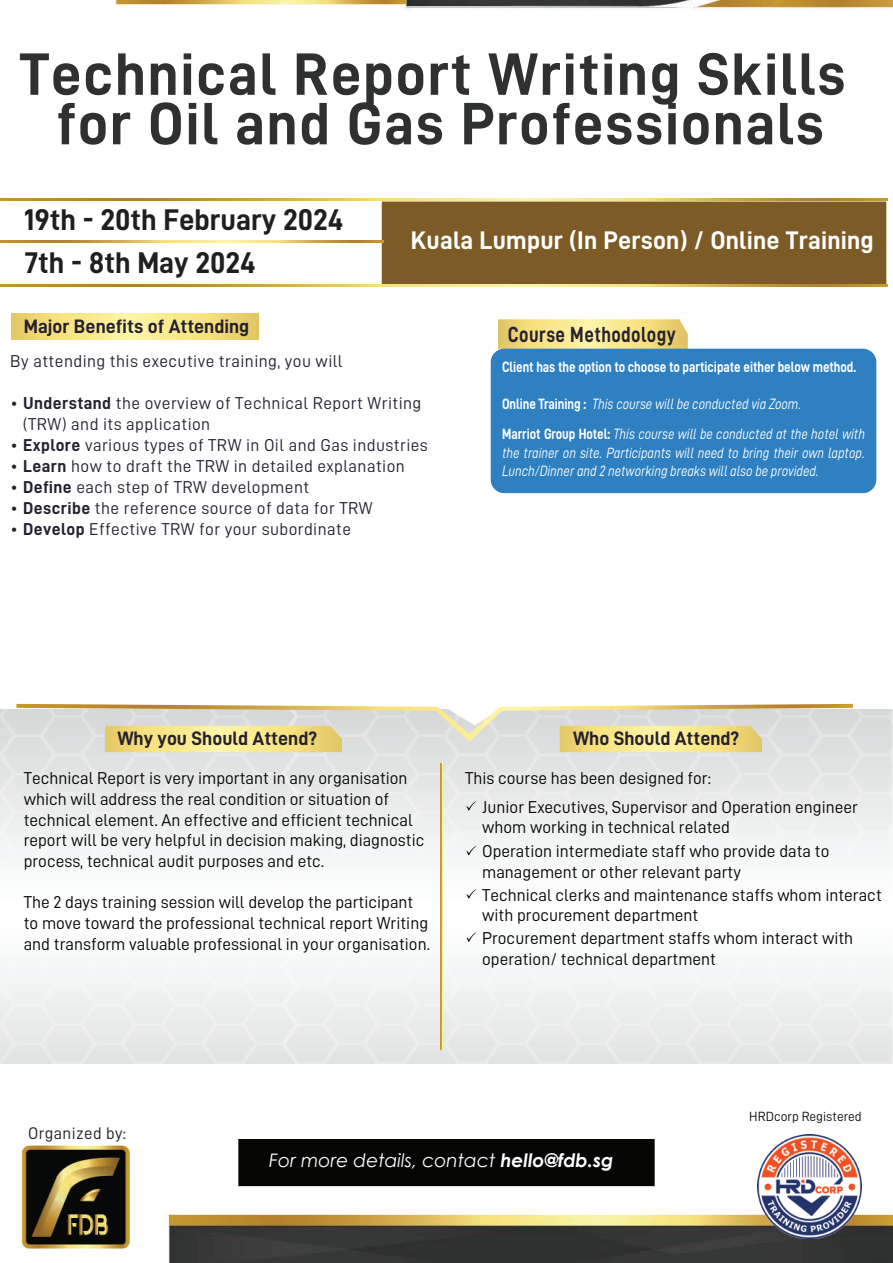
<style>
.page{position:relative;width:893px;height:1263px;background:#fff}
.page>*{position:absolute;margin:0;border:0;box-sizing:border-box;transform-origin:0 0}
.t1{font:60px/49.5px "D DIN Bold";letter-spacing:.025em;color:#2f3030;text-align:center}
.t2{font:30px "D DIN Bold";color:#211e1e}
.t3{font:25.5px "D DIN Bold";letter-spacing:.005em;color:#fff}
.t4{font:21.9px "D DIN Bold";letter-spacing:.025em;color:#28222f;scale:.85 1}
.t5{font:19.5px "D DIN Bold";color:#26212e}
.t6{font:italic 18.6px "Century Gothic";color:#fff}
.t7{font:17.25px/20.7px "D DIN";color:#050504}
.t8{font:17.25px/21px "D DIN";letter-spacing:.025em;color:#26212e}
.t9{font:16.8px "D DIN";letter-spacing:.025em;color:#211e1e}
.t10{font:15px/30.3px "D DIN Italic";color:#fff;scale:.85 1}
.t11{font:15px "D DIN Bold";color:#fff;scale:.85 1}
.t12{font:13.35px "D DIN";color:#0e100f}
.s1{font-family:"D DIN Bold"}
.s2{font-weight:700}
</style>
<div class="page">
<img style="left:2px;top:0;width:891px;height:1263px">
<img style="left:0;top:710px;width:892px;height:353px">
<hr style="left:441px;top:763px;width:1px;height:286px;background:#cba143">
<svg style="left:12px;top:313px;width:246px;height:27px;background:#f4e185"></svg>
<svg style="left:16px;top:704px;width:837px;height:48px;background:#e3dbba"></svg>
<img style="left:2px;top:1121px;width:151px;height:142px">
<svg style="left:466px;top:801px;width:10px;height:10px"></svg>
<svg style="left:466px;top:846px;width:10px;height:9px"></svg>
<svg style="left:466px;top:889px;width:10px;height:10px"></svg>
<svg style="left:466px;top:932px;width:10px;height:10px"></svg>
<div style="left:382px;top:202px;width:504px;height:82px;background:#7c5b26"></div>
<img style="left:757px;top:1134px;width:104px;height:105px">
<svg style="left:0;top:241px;width:383px;height:2px"></svg>
<svg style="left:0;top:285px;width:887px;height:2px;background:#d6b55a"></svg>
<svg style="left:0;top:199px;width:887px;height:2px;background:#d6b55a"></svg>
<svg style="left:498px;top:319px;width:190px;height:30px;background:#f1df89"></svg>
<div style="left:491px;top:349px;width:385px;height:144px;background:#2e80c1;border-radius:14px"></div>
<div style="left:238px;top:1139px;width:417px;height:47px;background:#050504"></div>
<h1 class="t1" style="left:20px;top:48px;width:828px">Technical Report Writing Skills for Oil and Gas Professionals</h1>
<h2 class="t2" style="left:24px;top:203px;width:321px">19th - 20th February 2024</h2>
<h2 class="t2" style="left:25px;top:246px;width:233px">7th - 8th May 2024</h2>
<h3 class="t3" style="left:411px;top:226px;width:464px">Kuala Lumpur (In Person) / Online Training</h3>
<p class="t5" style="left:24px;top:315px;width:227px">Major Benefits of Attending</p>
<p class="t8" style="left:10px;top:350px;width:334px">By attending this executive training, you will</p>
<p class="t8" style="left:23px;top:392px;width:400px;text-indent:-12px">• <span class="s1">Understand</span> the overview of Technical Report Writing (TRW) and its application</p>
<p class="t8" style="left:10px;top:434px;width:419px">• <span class="s1">Explore</span> various types of TRW in Oil and Gas industries</p>
<p class="t8" style="left:10px;top:455px;width:396px">• <span class="s1">Learn</span> how to draft the TRW in detailed explanation</p>
<p class="t8" style="left:10px;top:476px;width:301px">• <span class="s1">Define</span> each step of TRW development</p>
<p class="t8" style="left:10px;top:497px;width:364px">• <span class="s1">Describe</span> the reference source of data for TRW</p>
<p class="t8" style="left:10px;top:518px;width:342px">• <span class="s1">Develop</span> Effective TRW for your subordinate</p>
<p class="t4" style="left:508px;top:322px;width:199px">Course Methodology</p>
<p class="t11" style="left:502px;top:358px;width:418px">Client has the option to choose to participate either below method.</p>
<p class="t10" style="left:502px;top:388px;width:428px"><span class="s1">Online Training :</span> This course will be conducted via Zoom.<br><span class="s1">Marriot Group Hotel:</span> This course will be conducted at the hotel with</p>
<p class="t10" style="left:502px;top:443px;width:429px;line-height:18.5px">the trainer on site. Participants will need to bring their own laptop.<br>Lunch/Dinner and 2 networking breaks will also be provided.</p>
<p class="t5" style="left:117px;top:728px;width:201px">Why you Should Attend?</p>
<p class="t7" style="left:24px;top:768px;width:402px">Technical Report is very important in any organisation which will address the real condition or situation of technical element. An effective and efficient technical report will be very helpful in decision making, diagnostic process, technical audit purposes and etc.</p>
<p class="t7" style="left:24px;top:892px;width:408px">The 2 days training session will develop the participant to move toward the professional technical report Writing and transform valuable professional in your organisation.</p>
<p class="t5" style="left:573px;top:728px;width:168px">Who Should Attend?</p>
<p class="t7" style="left:482px;top:764px;width:377px;line-height:28.5px;text-indent:-17px">This course has been designed for:<br>Junior Executives, Supervisor and Operation engineer</p>
<p class="t7" style="left:482px;top:815px;width:349px;line-height:24px">whom working in technical related<br>Operation intermediate staff who provide data to</p>
<p class="t7" style="left:482px;top:861px;width:401px;line-height:22.5px">management or other relevant party<br>Technical clerks and maintenance staffs whom interact</p>
<p class="t7" style="left:482px;top:904px;width:373px;line-height:22.5px">with procurement department<br>Procurement department staffs whom interact with</p>
<p class="t7" style="left:482px;top:948px;width:235px">operation/ technical department</p>
<p class="t9" style="left:28px;top:1124px;width:100px">Organized by:</p>
<p class="t12" style="left:749px;top:1109px;width:114px">HRDcorp Registered</p>
<p class="t6" style="left:269px;top:1148px;width:346px">For more details, contact <span class="s2">hello@fdb.sg</span></p>
</div>
